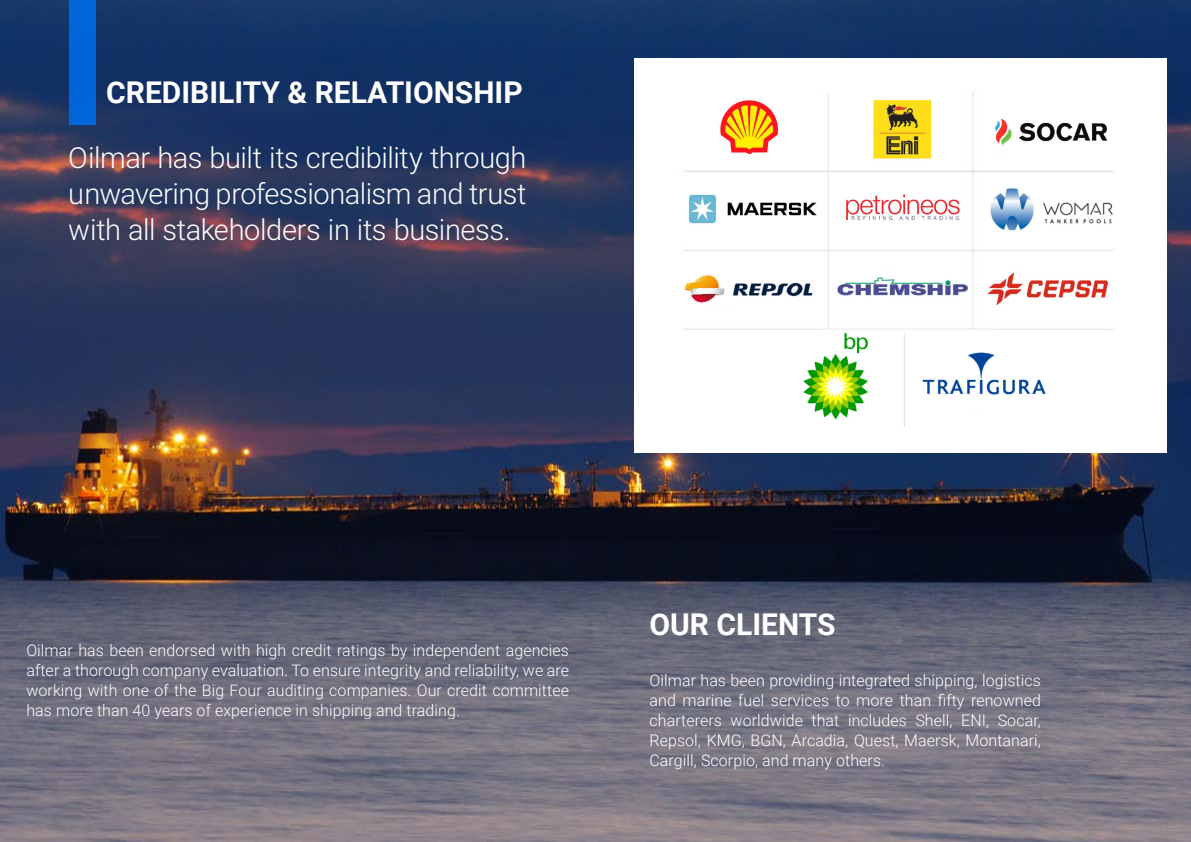
<style>
.page{position:relative;width:1191px;height:842px;background:#fff}
.page>*{position:absolute;margin:0;border:0;box-sizing:border-box;transform-origin:0 0}
.t1{font:700 30px "Roboto";color:#fff}
.t2{font:300 29px/36px "Roboto";letter-spacing:-.015em;color:#fff;text-align:justify}
.t3{font:300 16px/20px "Roboto";letter-spacing:.005em;color:#fff;text-align:justify}
</style>
<div class="page">
<img style="left:0;top:0;width:1191px;height:842px">
<div style="left:69px;top:0;width:26px;height:124px;background:#0165da"></div>
<div style="left:634px;top:58px;width:532px;height:394px;background:#fff"></div>
<img style="left:683px;top:92px;width:432px;height:335px">
<h1 class="t1" style="left:106px;top:72px;width:418px">CREDIBILITY &amp; RELATIONSHIP</h1>
<h2 class="t2" style="left:69px;top:139px;width:459px">Oilmar has built its credibility through unwavering professionalism and trust with all stakeholders in its business.</h2>
<p class="t3" style="left:26px;top:639px;width:544px">Oilmar has been endorsed with high credit ratings by independent agencies after a thorough company evaluation. To ensure integrity and reliability, we are working with one of the Big Four auditing companies. Our credit committee has more than 40 years of experience in shipping and trading.</p>
<h1 class="t1" style="left:649px;top:603px;width:188px">OUR CLIENTS</h1>
<p class="t3" style="left:649px;top:670px;width:393px">Oilmar has been providing integrated shipping, logistics and marine fuel services to more than fifty renowned charterers worldwide that includes Shell, ENI, Socar, Repsol, KMG, BGN, Arcadia, Quest, Maersk, Montanari, Cargill, Scorpio, and many others.</p>
</div>
